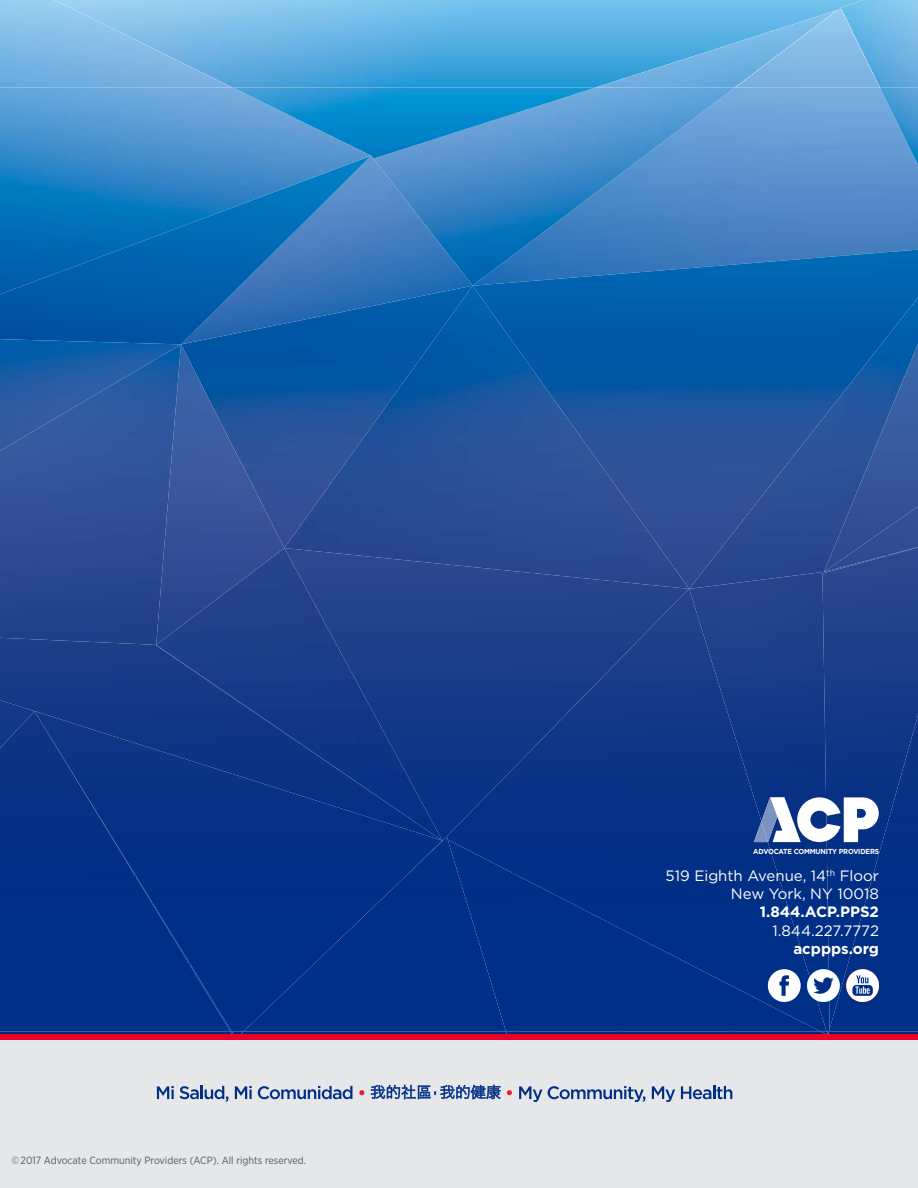
<style>
.page{position:relative;width:918px;height:1188px;background:#fff}
.page>*{position:absolute;margin:0;border:0;box-sizing:border-box;transform-origin:0 0}
.t1{font:15px/18.3px "Gotham";color:#fff;text-align:right}
.t2{font:700 15px "Gotham";color:#fff}
.t3{font:10.5px "Gotham Narrow";color:#58595b}
.t4{font:700 7.2px "Gotham";letter-spacing:-.03em;color:#fff;scale:.95 1}
</style>
<div class="page">
<div style="left:0;top:1032px;width:918px;height:156px;background:#e6e7e8"></div>
<img style="left:232px;top:0;width:609px;height:88px">
<img style="left:841px;top:0;width:77px;height:88px">
<img style="left:0;top:1032px;width:230px;height:2px">
<svg style="left:230px;top:1032px;width:598px;height:2px"></svg>
<img style="left:828px;top:1032px;width:90px;height:2px">
<img style="left:0;top:0;width:232px;height:88px">
<img style="left:735px;top:88px;width:183px;height:159px">
<img style="left:473px;top:88px;width:262px;height:159px">
<img style="left:371px;top:88px;width:225px;height:71px">
<img style="left:371px;top:156px;width:102px;height:130px">
<img style="left:0;top:296px;width:284px;height:48px">
<img style="left:880px;top:88px;width:38px;height:79px">
<img style="left:0;top:338px;width:181px;height:6px">
<div style="left:0;top:841px;width:34px;height:191px;background:#002f87"></div>
<img style="left:0;top:645px;width:284px;height:196px">
<img style="left:181px;top:344px;width:103px;height:301px">
<img style="left:0;top:344px;width:181px;height:301px">
<img style="left:284px;top:589px;width:161px;height:248px">
<img style="left:34px;top:711px;width:408px;height:321px">
<img style="left:445px;top:589px;width:244px;height:443px">
<div style="left:243px;top:837px;width:263px;height:195px;background:#002f87"></div>
<img style="left:689px;top:589px;width:140px;height:443px">
<img style="left:822px;top:589px;width:96px;height:440px">
<img style="left:829px;top:713px;width:89px;height:319px">
<img style="left:284px;top:286px;width:189px;height:303px">
<img style="left:473px;top:247px;width:445px;height:342px">
<img style="left:0;top:88px;width:371px;height:208px">
<img style="left:824px;top:342px;width:94px;height:230px">
<div style="left:0;top:1034px;width:918px;height:6px;background:#eb0029"></div>
<img style="left:754px;top:821px;width:7px;height:21px">
<img style="left:761px;top:797px;width:9px;height:45px">
<svg style="left:770px;top:797px;width:109px;height:45px"></svg>
<div style="left:807px;top:969px;width:33px;height:33px;background:#fff;border-radius:50%"></div>
<svg style="left:813px;top:977px;width:21px;height:17px"></svg>
<div style="left:768px;top:969px;width:33px;height:33px;background:#fff;border-radius:50%"></div>
<svg style="left:779px;top:975px;width:10px;height:21px"></svg>
<div style="left:846px;top:969px;width:33px;height:33px;background:#fff;border-radius:50%"></div>
<svg style="left:852px;top:975px;width:21px;height:21px"></svg>
<svg style="left:157px;top:1086px;width:17px;height:13px"></svg>
<svg style="left:180px;top:1086px;width:48px;height:16px"></svg>
<svg style="left:235px;top:1086px;width:17px;height:13px"></svg>
<svg style="left:258px;top:1086px;width:94px;height:13px"></svg>
<svg style="left:359px;top:1090px;width:5px;height:5px"></svg>
<svg style="left:507px;top:1090px;width:5px;height:5px"></svg>
<svg style="left:519px;top:1086px;width:23px;height:16px"></svg>
<svg style="left:548px;top:1086px;width:97px;height:16px"></svg>
<svg style="left:652px;top:1086px;width:23px;height:16px"></svg>
<svg style="left:681px;top:1086px;width:51px;height:13px"></svg>
<svg style="left:371px;top:1085px;width:130px;height:14px"></svg>
<p class="t3" style="left:12px;top:1155px;width:296px">©2017 Advocate Community Providers (ACP). All rights reserved.</p>
<p class="t4" style="left:753px;top:847px;width:134px">ADVOCATE COMMUNITY PROVIDERS</p>
<h1 class="t1" style="left:666px;top:867px;width:215px">519 Eighth Avenue, 14<sup>th</sup> Floor<br>New York, NY 10018</h1>
<h1 class="t2" style="left:760px;top:904px;width:121px">1.844.ACP.PPS2</h1>
<h1 class="t1" style="left:773px;top:922px;width:108px">1.844.227.7772</h1>
<h1 class="t2" style="left:793px;top:940px;width:87px">acppps.org</h1>
</div>
